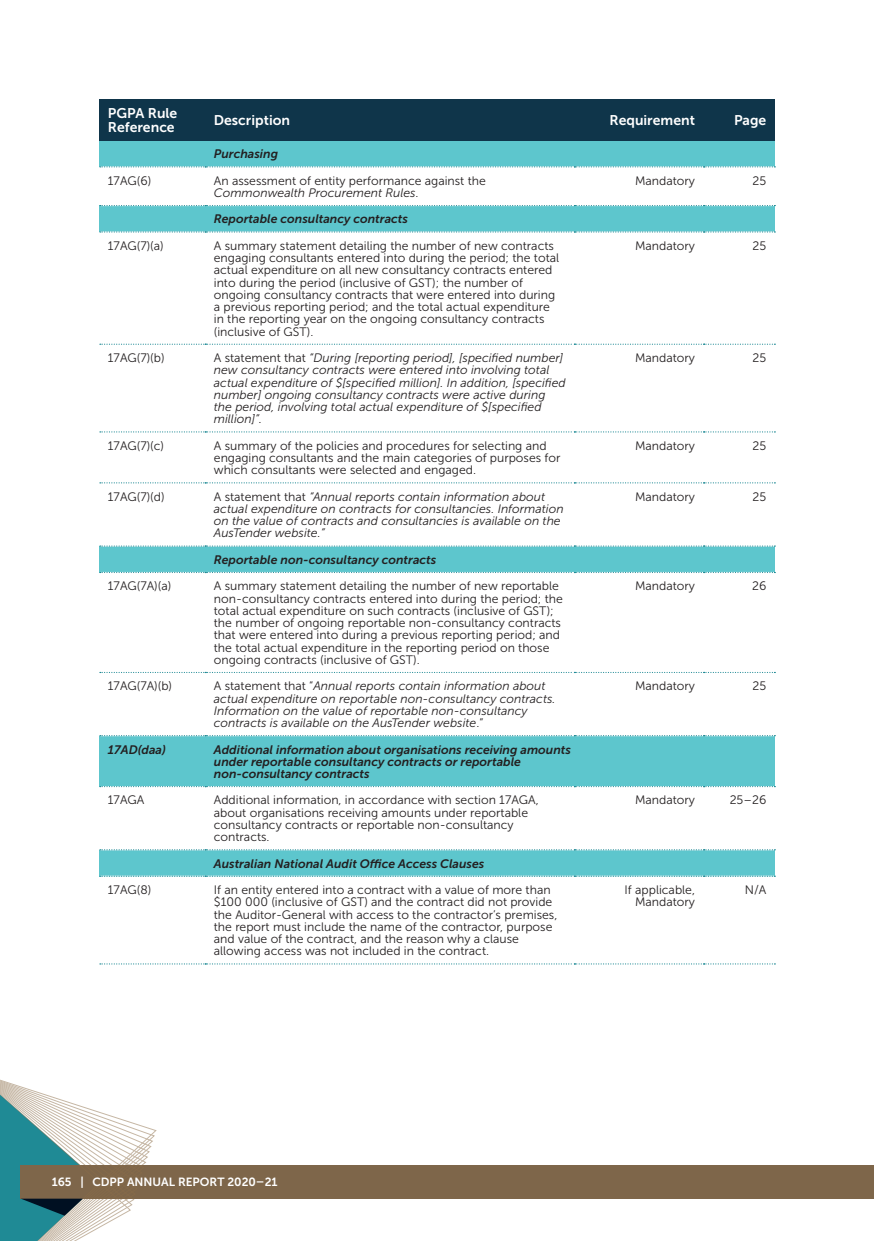
<style>
.page{position:relative;width:874px;height:1241px;background:#fff}
.page>*{position:absolute;margin:0;border:0;box-sizing:border-box;transform-origin:0 0}
.t1{font:14px/14px "Museo Sans 700";color:#fff}
.t2{font:12.25px/12.2px "Museo Sans 300";color:#231f20}
.t3{font:italic 12.25px/12.2px "Museo Sans 300";color:#231f20}
.t4{font:italic 12.25px/12.2px "Museo Sans 700";color:#231f20}
.t5{font:11.9px "Museo Sans 700";color:#fff}
.s1{font-style:italic}
.s2{font-style:normal}
</style>
<div class="page">
<div style="left:99px;top:99px;width:106px;height:42px;background:#0f354a"></div>
<div style="left:205px;top:99px;width:369px;height:42px;background:#0f354a"></div>
<div style="left:574px;top:99px;width:129px;height:42px;background:#0f354a"></div>
<div style="left:703px;top:99px;width:71px;height:42px;background:#0f354a"></div>
<div style="left:99px;top:141px;width:106px;height:26px;background:#5dc6cd"></div>
<div style="left:205px;top:141px;width:569px;height:26px;background:#5dc6cd"></div>
<div style="left:99px;top:205px;width:106px;height:27px;background:#5dc6cd"></div>
<div style="left:205px;top:205px;width:569px;height:27px;background:#5dc6cd"></div>
<div style="left:99px;top:546px;width:106px;height:26px;background:#5dc6cd"></div>
<div style="left:205px;top:546px;width:569px;height:26px;background:#5dc6cd"></div>
<div style="left:99px;top:735px;width:106px;height:51px;background:#5dc6cd"></div>
<div style="left:205px;top:735px;width:569px;height:51px;background:#5dc6cd"></div>
<div style="left:99px;top:849px;width:106px;height:27px;background:#5dc6cd"></div>
<div style="left:205px;top:849px;width:569px;height:27px;background:#5dc6cd"></div>
<svg style="left:100px;top:166px;width:675px;height:1px"></svg>
<svg style="left:100px;top:205px;width:675px;height:1px"></svg>
<svg style="left:100px;top:231px;width:675px;height:1px"></svg>
<svg style="left:100px;top:343px;width:675px;height:2px"></svg>
<svg style="left:100px;top:431px;width:675px;height:1px"></svg>
<svg style="left:100px;top:482px;width:675px;height:1px"></svg>
<svg style="left:100px;top:545px;width:675px;height:1px"></svg>
<svg style="left:100px;top:572px;width:675px;height:1px"></svg>
<svg style="left:100px;top:671px;width:675px;height:2px"></svg>
<svg style="left:100px;top:735px;width:675px;height:1px"></svg>
<svg style="left:100px;top:786px;width:675px;height:1px"></svg>
<svg style="left:100px;top:849px;width:675px;height:1px"></svg>
<svg style="left:100px;top:875px;width:675px;height:1px"></svg>
<svg style="left:100px;top:963px;width:675px;height:1px"></svg>
<div style="left:21px;top:1164px;width:852px;height:34px;background:#7e664a"></div>
<svg style="left:0;top:1079px;width:156px;height:161px"></svg>
<p class="t1" style="left:108px;top:106px;width:71px">PGPA Rule<br>Reference</p>
<p class="t1" style="left:214px;top:113px;width:78px">Description</p>
<p class="t1" style="left:609px;top:113px;width:87px">Requirement</p>
<p class="t1" style="left:733px;top:113px;width:34px">Page</p>
<p class="t4" style="left:214px;top:148px;width:66px">Purchasing</p>
<p class="t2" style="left:108px;top:174px;width:45px">17AG(6)</p>
<p class="t2" style="left:214px;top:174px;width:273px">An assessment of entity performance against the<br><span class="s1">Commonwealth Procurement Rules</span>.</p>
<p class="t2" style="left:634px;top:174px;width:61px">Mandatory</p>
<p class="t2" style="left:752px;top:174px;width:15px">25</p>
<p class="t4" style="left:214px;top:213px;width:196px">Reportable consultancy contracts</p>
<p class="t2" style="left:108px;top:239px;width:57px">17AG(7)(a)</p>
<p class="t2" style="left:214px;top:239px;width:346px">A summary statement detailing the number of new contracts engaging consultants entered into during the period; the total actual expenditure on all new consultancy contracts entered into during the period (inclusive of GST); the number of ongoing consultancy contracts that were entered into during a previous reporting period; and the total actual expenditure in the reporting year on the ongoing consultancy contracts (inclusive of GST).</p>
<p class="t2" style="left:634px;top:239px;width:61px">Mandatory</p>
<p class="t2" style="left:752px;top:239px;width:15px">25</p>
<p class="t2" style="left:108px;top:352px;width:58px">17AG(7)(b)</p>
<p class="t3" style="left:214px;top:352px;width:353px"><span class="s2">A statement that</span> “During [reporting period], [specified number] new consultancy contracts were entered into involving total actual expenditure of $[specified million]. In addition, [specified number] ongoing consultancy contracts were active during the period, involving total actual expenditure of $[specified million]”.</p>
<p class="t2" style="left:634px;top:352px;width:61px">Mandatory</p>
<p class="t2" style="left:752px;top:352px;width:15px">25</p>
<p class="t2" style="left:108px;top:439px;width:58px">17AG(7)(c)</p>
<p class="t2" style="left:214px;top:439px;width:348px">A summary of the policies and procedures for selecting and engaging consultants and the main categories of purposes for which consultants were selected and engaged.</p>
<p class="t2" style="left:634px;top:439px;width:61px">Mandatory</p>
<p class="t2" style="left:752px;top:439px;width:15px">25</p>
<p class="t2" style="left:108px;top:490px;width:58px">17AG(7)(d)</p>
<p class="t3" style="left:214px;top:490px;width:351px"><span class="s2">A statement that</span> “Annual reports contain information about actual expenditure on contracts for consultancies. Information on the value of contracts and consultancies is available on the AusTender website.”</p>
<p class="t2" style="left:634px;top:490px;width:61px">Mandatory</p>
<p class="t2" style="left:752px;top:490px;width:15px">25</p>
<p class="t4" style="left:214px;top:553px;width:224px">Reportable non-consultancy contracts</p>
<p class="t2" style="left:108px;top:580px;width:65px">17AG(7A)(a)</p>
<p class="t2" style="left:214px;top:580px;width:350px">A summary statement detailing the number of new reportable non-consultancy contracts entered into during the period; the total actual expenditure on such contracts (inclusive of GST); the number of ongoing reportable non-consultancy contracts that were entered into during a previous reporting period; and the total actual expenditure in the reporting period on those ongoing contracts (inclusive of GST).</p>
<p class="t2" style="left:634px;top:580px;width:61px">Mandatory</p>
<p class="t2" style="left:751px;top:580px;width:16px">26</p>
<p class="t2" style="left:108px;top:680px;width:66px">17AG(7A)(b)</p>
<p class="t3" style="left:214px;top:680px;width:343px"><span class="s2">A statement that “</span>Annual reports contain information about actual expenditure on reportable non-consultancy contracts.<br>Information on the value of reportable non-consultancy contracts is available on the AusTender website<span class="s2">.”</span></p>
<p class="t2" style="left:634px;top:680px;width:61px">Mandatory</p>
<p class="t2" style="left:752px;top:680px;width:15px">25</p>
<p class="t4" style="left:108px;top:743px;width:59px">17AD(daa)</p>
<p class="t4" style="left:214px;top:743px;width:358px">Additional information about organisations receiving amounts under reportable consultancy contracts or reportable non-consultancy contracts</p>
<p class="t2" style="left:108px;top:794px;width:38px">17AGA</p>
<p class="t2" style="left:214px;top:794px;width:326px">Additional information, in accordance with section 17AGA, about organisations receiving amounts under reportable consultancy contracts or reportable non-consultancy contracts.</p>
<p class="t2" style="left:634px;top:794px;width:61px">Mandatory</p>
<p class="t2" style="left:729px;top:794px;width:38px">25–26</p>
<p class="t4" style="left:214px;top:857px;width:272px">Australian National Audit Office Access Clauses</p>
<p class="t2" style="left:108px;top:883px;width:45px">17AG(8)</p>
<p class="t2" style="left:214px;top:883px;width:345px">If an entity entered into a contract with a value of more than $100 000 (inclusive of GST) and the contract did not provide the Auditor-General with access to the contractor’s premises, the report must include the name of the contractor, purpose and value of the contract, and the reason why a clause allowing access was not included in the contract.</p>
<p class="t2" style="left:624px;top:883px;width:72px;text-align:right">If applicable,<br>Mandatory</p>
<p class="t2" style="left:744px;top:883px;width:23px">N/A</p>
<p class="t5" style="left:52px;top:1175px;width:227px">165 | CDPP ANNUAL REPORT 2020–21</p>
</div>
